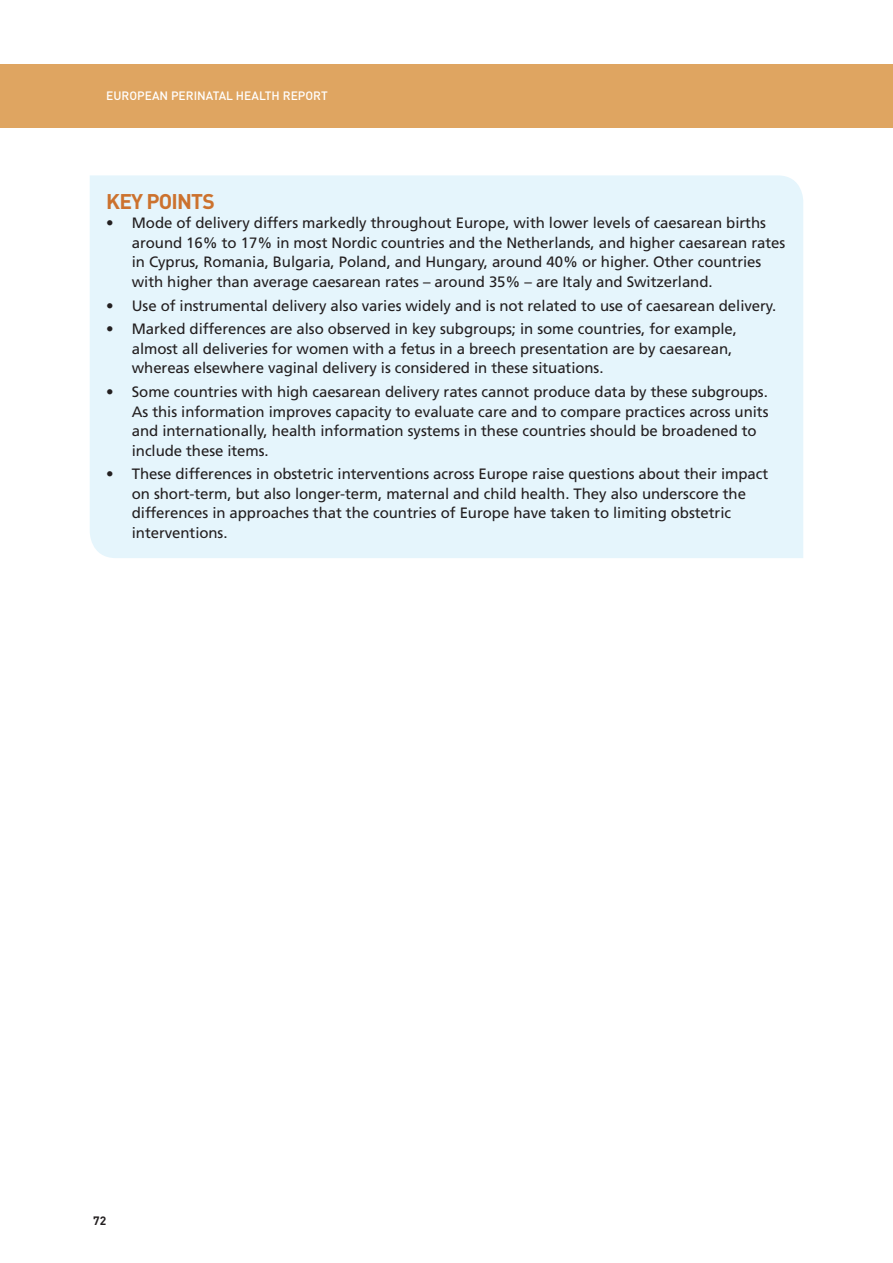
<style>
.page{position:relative;width:893px;height:1263px;background:#fff}
.page>*{position:absolute;margin:0;border:0;box-sizing:border-box;transform-origin:0 0}
.Header_1_1{font:700 21px "DIN";letter-spacing:-.04em;color:#cc722e}
.Body_indent{font:15px/19.5px "Frutiger";letter-spacing:-.005em;color:#231f20}
.t1{font:500 12px "DIN";color:#fff}
.t2{font:700 12px "DIN";color:#231f20}
</style>
<div class="page">
<div style="left:90px;top:175px;width:713px;height:383px;background:#e5f5fc"></div>
<div style="left:0;top:64px;width:893px;height:64px;background:#dfa561"></div>
<p class="t1" style="left:106px;top:88px;width:223px">EUROPEAN PERINATAL HEALTH REPORT</p>
<p class="Header_1_1" style="left:106px;top:187px;width:110px">KEY POINTS</p>
<p class="Body_indent" style="left:132px;top:213px;width:655px;text-indent:-26px">• Mode of delivery differs markedly throughout Europe, with lower levels of caesarean births around 16% to 17% in most Nordic countries and the Netherlands, and higher caesarean rates in Cyprus, Romania, Bulgaria, Poland, and Hungary, around 40% or higher. Other countries with higher than average caesarean rates – around 35% – are Italy and Switzerland.</p>
<p class="Body_indent" style="left:106px;top:296px;width:671px">• Use of instrumental delivery also varies widely and is not related to use of caesarean delivery.</p>
<p class="Body_indent" style="left:132px;top:319px;width:607px;text-indent:-26px">• Marked differences are also observed in key subgroups; in some countries, for example, almost all deliveries for women with a fetus in a breech presentation are by caesarean, whereas elsewhere vaginal delivery is considered in these situations.</p>
<p class="Body_indent" style="left:132px;top:382px;width:638px;text-indent:-26px">• Some countries with high caesarean delivery rates cannot produce data by these subgroups.<br>As this information improves capacity to evaluate care and to compare practices across units and internationally, health information systems in these countries should be broadened to include these items.</p>
<p class="Body_indent" style="left:132px;top:464px;width:638px;text-indent:-26px">• These differences in obstetric interventions across Europe raise questions about their impact on short-term, but also longer-term, maternal and child health. They also underscore the differences in approaches that the countries of Europe have taken to limiting obstetric interventions.</p>
<p class="t2" style="left:93px;top:1213px;width:15px">72</p>
</div>
